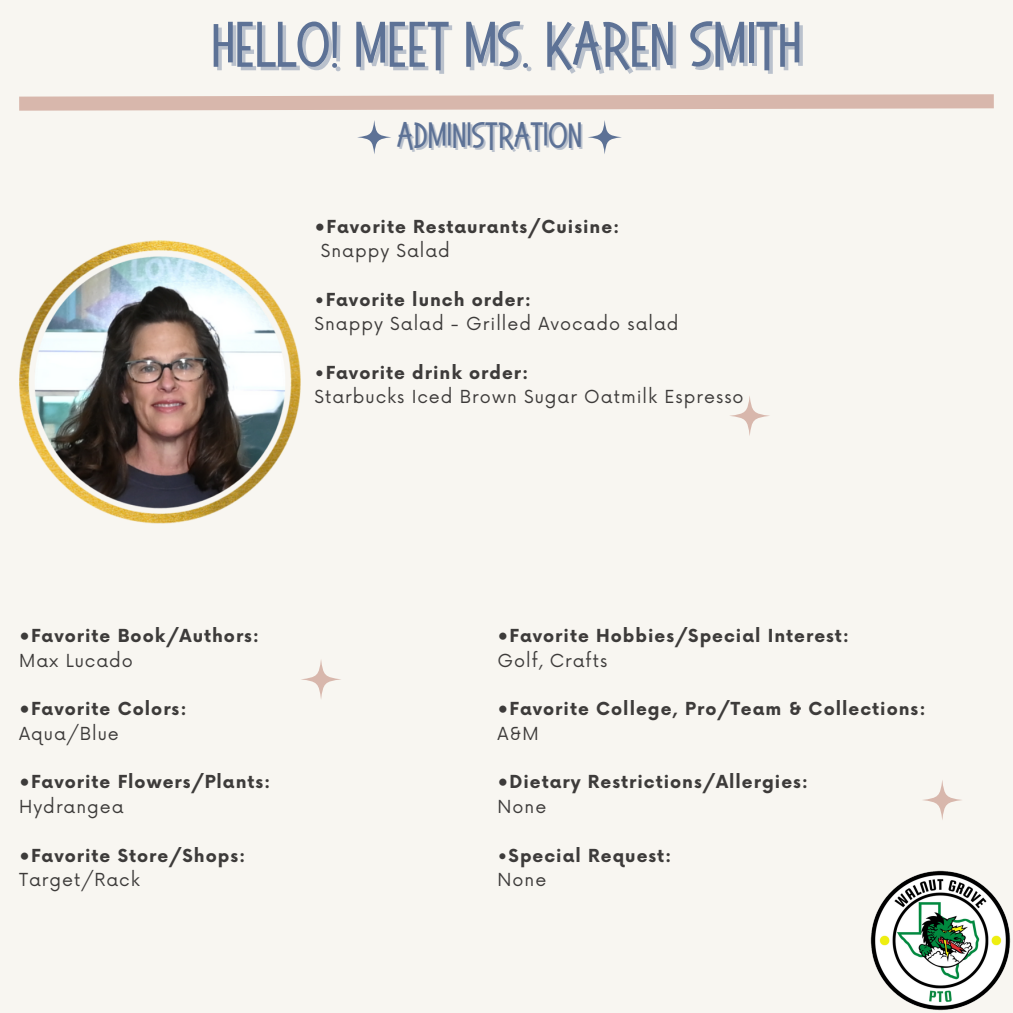
<style>
.page{position:relative;width:1013px;height:1013px;background:#fff}
.page>*{position:absolute;margin:0;border:0;box-sizing:border-box;transform-origin:0 0}
.t1{font:78.88px "Sweet Salty";color:#5d7296}
.t2{font:45px "Sweet Salty";color:#5d7296}
.t3{font:700 17.5px "Now";letter-spacing:.055em;color:#3d3b3a}
.t4{font:17.5px "Now";letter-spacing:.055em;color:#3d3b3a}
.s1{font-weight:400}
</style>
<div class="page">
<div style="left:0;top:0;width:1012px;height:1012px;background:#f8f6f1"></div>
<svg style="left:923px;top:780px;width:39px;height:40px"></svg>
<svg style="left:730px;top:396px;width:40px;height:40px"></svg>
<svg style="left:301px;top:660px;width:40px;height:39px"></svg>
<img style="left:19px;top:240px;width:281px;height:284px">
<img style="left:870px;top:870px;width:141px;height:141px">
<svg style="left:19px;top:94px;width:975px;height:60px"></svg>
<p class="t1" style="left:211px;top:7px;width:591px">Hello! Meet Ms. KAREN SMITH</p>
<p class="t2" style="left:397px;top:114px;width:186px">ADMINISTRATION</p>
<p class="t3" style="left:314px;top:217px;width:306px">•Favorite Restaurants/Cuisine:</p>
<p class="t4" style="left:321px;top:241px;width:131px">Snappy Salad</p>
<p class="t3" style="left:314px;top:290px;width:218px"><span class="s1">•</span>Favorite lunch order:</p>
<p class="t4" style="left:314px;top:314px;width:365px">Snappy Salad - Grilled Avocado salad</p>
<p class="t3" style="left:314px;top:363px;width:215px"><span class="s1">•</span>Favorite drink order:</p>
<p class="t4" style="left:314px;top:387px;width:430px">Starbucks Iced Brown Sugar Oatmilk Espresso</p>
<p class="t3" style="left:19px;top:626px;width:242px">•Favorite Book/Authors:</p>
<p class="t4" style="left:19px;top:650px;width:115px">Max Lucado</p>
<p class="t3" style="left:19px;top:699px;width:169px">•Favorite Colors:</p>
<p class="t4" style="left:19px;top:723px;width:101px">Aqua/Blue</p>
<p class="t3" style="left:19px;top:772px;width:253px">•Favorite Flowers/Plants:</p>
<p class="t4" style="left:19px;top:796px;width:106px">Hydrangea</p>
<p class="t3" style="left:19px;top:845px;width:228px">•Favorite Store/Shops:</p>
<p class="t4" style="left:19px;top:869px;width:122px">Target/Rack</p>
<p class="t3" style="left:497px;top:626px;width:353px">•Favorite Hobbies/Special Interest:</p>
<p class="t4" style="left:497px;top:650px;width:111px">Golf, Crafts</p>
<p class="t3" style="left:497px;top:699px;width:429px">•Favorite College, Pro/Team &amp; Collections:</p>
<p class="t4" style="left:497px;top:723px;width:43px">A&amp;M</p>
<p class="t3" style="left:497px;top:772px;width:312px">•Dietary Restrictions/Allergies:</p>
<p class="t4" style="left:497px;top:796px;width:50px">None</p>
<p class="t3" style="left:497px;top:845px;width:175px"><span class="s1">•</span>Special Request:</p>
<p class="t4" style="left:497px;top:869px;width:50px">None</p>
</div>
